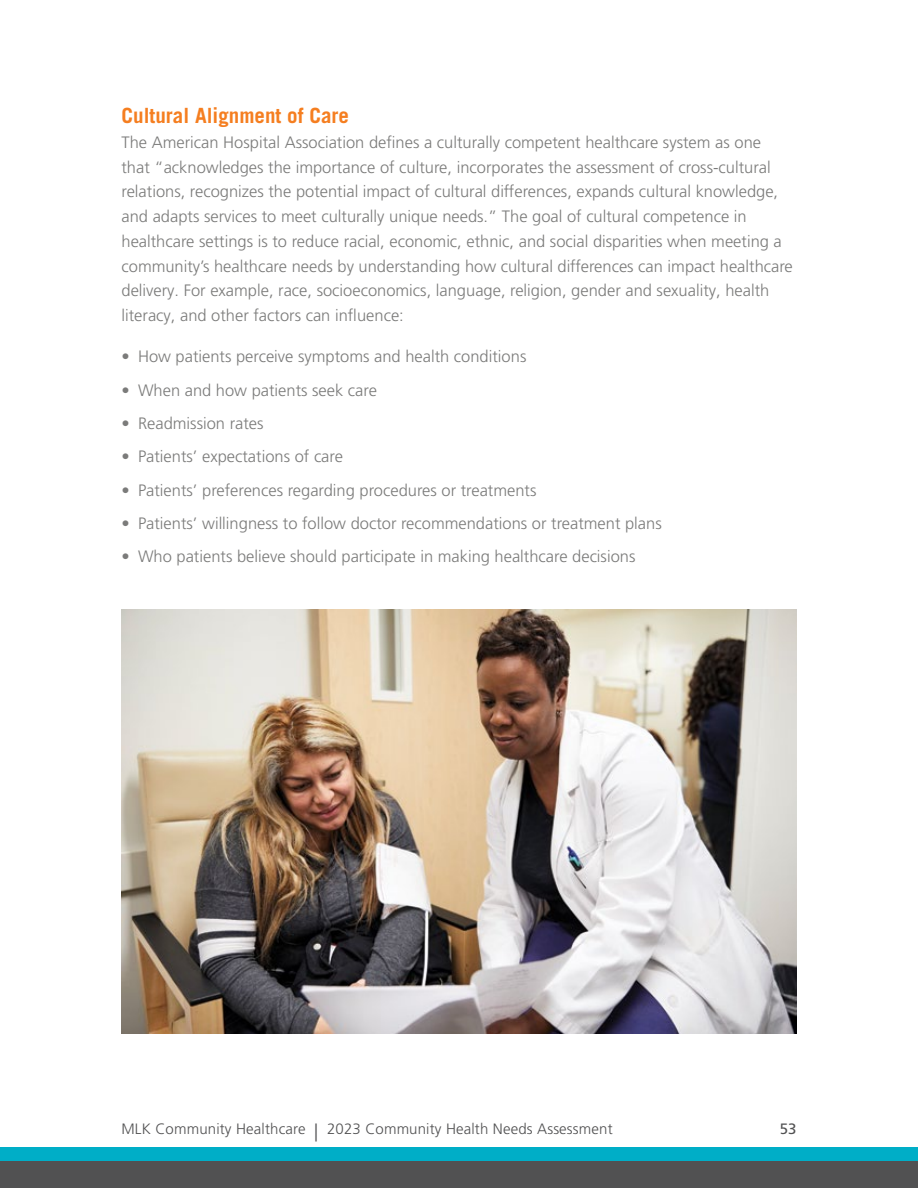
<style>
.page{position:relative;width:918px;height:1188px;background:#fff}
.page>*{position:absolute;margin:0;border:0;box-sizing:border-box;transform-origin:0 0}
.t1{font:700 21px "Trade Gothic LT Pro";color:#f57e20}
.t2{font:300 16.5px/24.8px "Frutiger LT Pro";color:#7b7b7a}
.t3{font:300 15px "Frutiger LT Pro";letter-spacing:.01em;color:#515152}
.t4{font:15px "Frutiger LT Pro";color:#515152}
.s1{font-size:18px}
</style>
<div class="page">
<div style="left:0;top:1148px;width:918px;height:13px;background:#00aec7"></div>
<div style="left:0;top:1161px;width:918px;height:27px;background:#515152"></div>
<img style="left:122px;top:609px;width:674px;height:425px">
<p class="t1" style="left:122px;top:103px;width:229px">Cultural Alignment of Care</p>
<p class="t2" style="left:122px;top:130px;width:673px">The American Hospital Association defines a culturally competent healthcare system as one that “acknowledges the importance of culture, incorporates the assessment of cross-cultural relations, recognizes the potential impact of cultural differences, expands cultural knowledge, and adapts services to meet culturally unique needs.” The goal of cultural competence in healthcare settings is to reduce racial, economic, ethnic, and social disparities when meeting a community’s healthcare needs by understanding how cultural differences can impact healthcare delivery. For example, race, socioeconomics, language, religion, gender and sexuality, health literacy, and other factors can influence:</p>
<p class="t2" style="left:122px;top:344px;width:406px">• How patients perceive symptoms and health conditions</p>
<p class="t2" style="left:122px;top:378px;width:257px">• When and how patients seek care</p>
<p class="t2" style="left:122px;top:411px;width:144px">• Readmission rates</p>
<p class="t2" style="left:122px;top:444px;width:223px">• Patients’ expectations of care</p>
<p class="t2" style="left:122px;top:478px;width:417px">• Patients’ preferences regarding procedures or treatments</p>
<p class="t2" style="left:122px;top:511px;width:542px">• Patients’ willingness to follow doctor recommendations or treatment plans</p>
<p class="t2" style="left:122px;top:545px;width:516px">• Who patients believe should participate in making healthcare decisions</p>
<p class="t3" style="left:122px;top:1120px;width:493px">MLK Community Healthcare <span class="s1">|</span> 2023 Community Health Needs Assessment</p>
<p class="t4" style="left:780px;top:1120px;width:18px">53</p>
</div>
